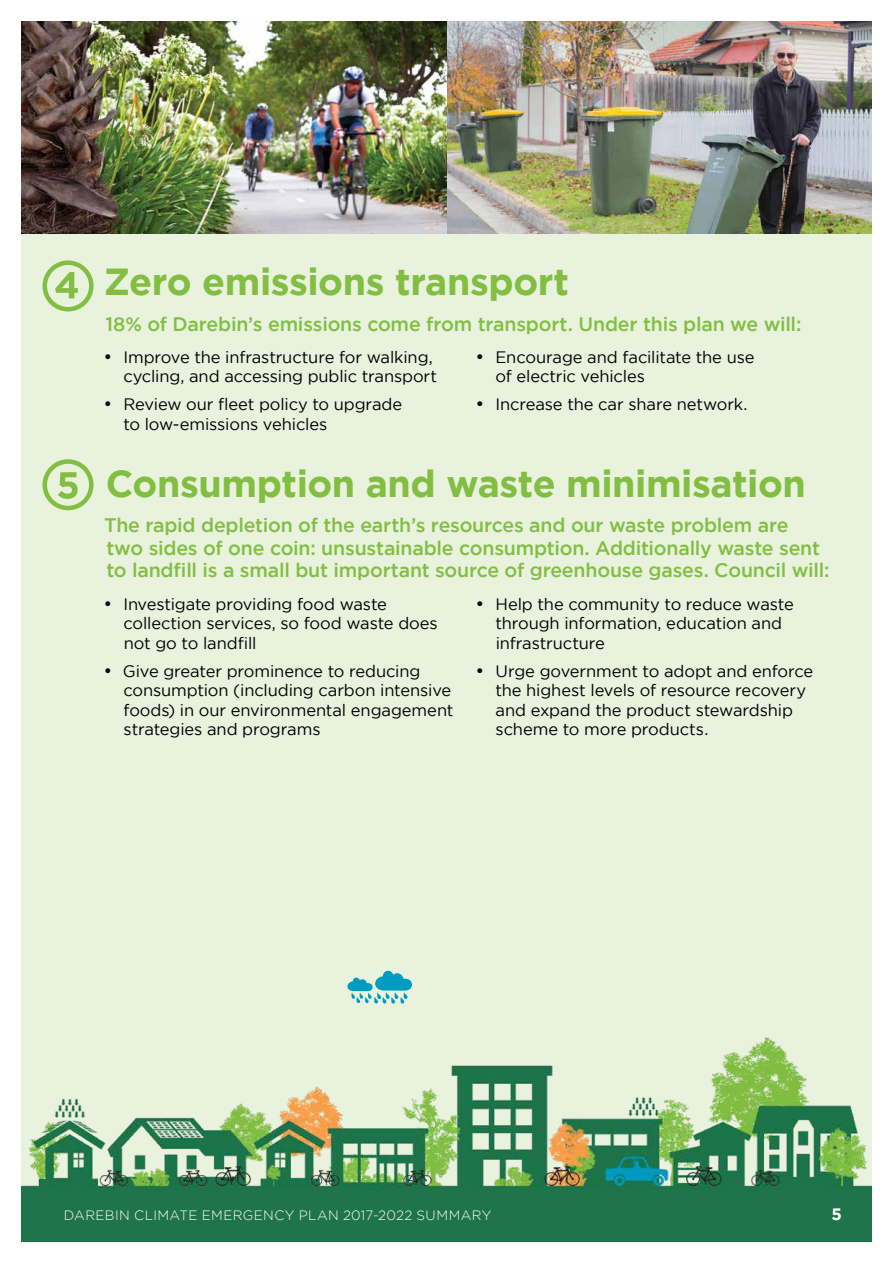
<style>
.page{position:relative;width:893px;height:1263px;background:#fff}
.page>*{position:absolute;margin:0;border:0;box-sizing:border-box;transform-origin:0 0}
.t1{font:700 37.5px "Gotham";letter-spacing:-.01em;color:#81be41}
.t2{font:500 19.5px/22.5px "Gotham";letter-spacing:-.01em;color:#81be41}
.t3{font:16.5px/19.5px "Gotham";letter-spacing:-.005em;color:#000}
.t4{font:700 16.5px "Gotham";color:#fff}
.t5{font:300 13.5px "Gotham";letter-spacing:.03em;color:#fff}
</style>
<div class="page">
<div style="left:21px;top:21px;width:851px;height:1221px;background:#e9f2dd"></div>
<img style="left:21px;top:1037px;width:851px;height:154px">
<div style="left:21px;top:1191px;width:851px;height:51px;background:#207449"></div>
<img style="left:21px;top:21px;width:851px;height:213px">
<svg style="left:58px;top:472px;width:20px;height:27px"></svg>
<div style="left:43px;top:459px;width:51px;height:51px;border:4px solid #81be41;border-radius:50%"></div>
<svg style="left:55px;top:272px;width:23px;height:26px"></svg>
<div style="left:43px;top:260px;width:51px;height:51px;border:4px solid #81be41;border-radius:50%"></div>
<svg style="left:347px;top:971px;width:65px;height:33px"></svg>
<h1 class="t1" style="left:104px;top:260px;width:467px">Zero emissions transport</h1>
<p class="t2" style="left:106px;top:312px;width:697px">18% of Darebin’s emissions come from transport. Under this plan we will:</p>
<p class="t3" style="left:104px;top:347px;width:335px;text-align:right">• Improve the infrastructure for walking, cycling, and accessing public transport</p>
<p class="t3" style="left:123px;top:394px;width:280px;text-indent:-19px">• Review our fleet policy to upgrade to low-emissions vehicles</p>
<p class="t3" style="left:495px;top:347px;width:261px;text-indent:-19px">• Encourage and facilitate the use of electric vehicles</p>
<p class="t3" style="left:476px;top:394px;width:273px">• Increase the car share network.</p>
<h1 class="t1" style="left:106px;top:462px;width:701px">Consumption and waste minimisation</h1>
<p class="t2" style="left:104px;top:514px;width:727px">The rapid depletion of the earth’s resources and our waste problem are two sides of one coin: unsustainable consumption. Additionally waste sent to landfill is a small but important source of greenhouse gases. Council will:</p>
<p class="t3" style="left:123px;top:594px;width:316px;text-indent:-19px">• Investigate providing food waste collection services, so food waste does not go to landfill</p>
<p class="t3" style="left:123px;top:661px;width:332px;text-indent:-19px">• Give greater prominence to reducing consumption (including carbon intensive foods) in our environmental engagement strategies and programs</p>
<p class="t3" style="left:495px;top:594px;width:300px;text-indent:-19px">• Help the community to reduce waste through information, education and infrastructure</p>
<p class="t3" style="left:495px;top:661px;width:319px;text-indent:-19px">• Urge government to adopt and enforce the highest levels of resource recovery and expand the product stewardship scheme to more products.</p>
<p class="t5" style="left:64px;top:1208px;width:429px">DAREBIN CLIMATE EMERGENCY PLAN 2017-2022 SUMMARY</p>
<p class="t4" style="left:831px;top:1205px;width:12px">5</p>
</div>
